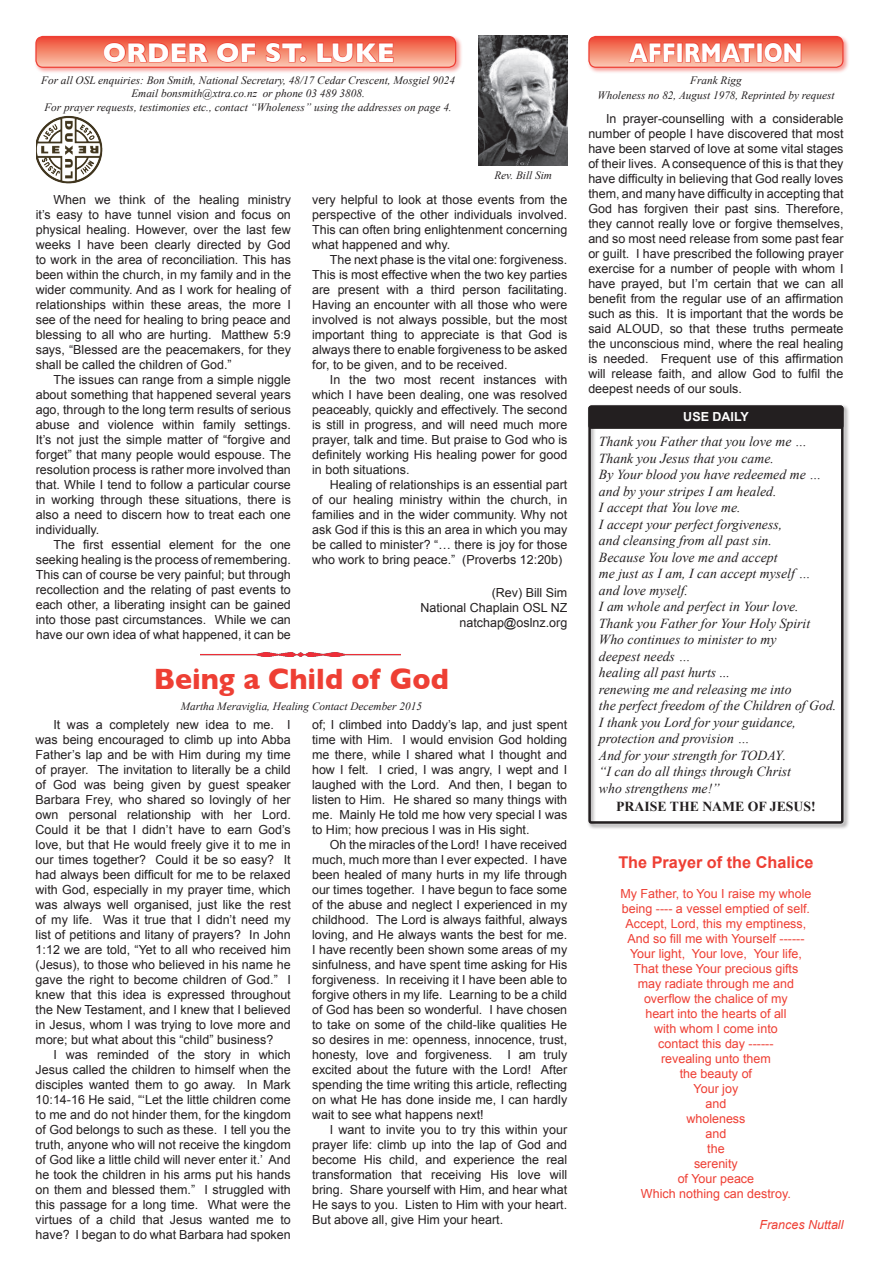
<style>
.page{position:relative;width:879px;height:1276px;background:#fff}
.page>*{position:absolute;margin:0;border:0;box-sizing:border-box;transform-origin:0 0}
.t1{font:700 30px "Gill Sans";color:#ee3f34;scale:.95 1}
.t2{font:700 27.5px "Gill Sans";color:#fff}
.t3{font:700 27.5px "Gill Sans";color:#fff;scale:.81 1}
.t4{font:700 16.25px "Arial";color:#ee3f34}
.t5{font:italic 13.75px/16.5px "Times New Roman";color:#231f20}
.t6{font:700 13.75px "Times New Roman";color:#231f20}
.t7{font:12.5px/15px "Arial";color:#231f20;text-align:justify}
.t8{font:12.5px/15px "Arial";color:#ee3f34;text-align:center}
.t9{font:italic 12.5px "Arial";color:#ee3f34}
.t10{font:700 12.5px "Arial";color:#fff}
.t11{font:italic 11.25px/13.5px "Times New Roman";color:#231f20;text-align:center}
</style>
<div class="page">
<img style="left:36px;top:116px;width:67px;height:67px">
<img style="left:478px;top:35px;width:89px;height:130px">
<div style="left:34px;top:34px;width:428px;height:40px;background:#ee3f34;opacity:.5"></div>
<div style="left:35px;top:36px;width:421px;height:32px;border:1px solid #ee3f34;border-radius:7px"></div>
<svg style="left:36px;top:37px;width:420px;height:30px;background:#f37d67"></svg>
<div style="left:587px;top:34px;width:263px;height:40px;background:#ee3f34;opacity:.5"></div>
<div style="left:588px;top:36px;width:255px;height:32px;border:1px solid #ee3f34;border-radius:7px"></div>
<svg style="left:589px;top:37px;width:254px;height:30px;background:#f37b66"></svg>
<img style="left:201px;top:652px;width:200px;height:5px">
<div style="left:587px;top:404px;width:263px;height:426px;background:#231f20;opacity:.5"></div>
<div style="left:588px;top:405px;width:255px;height:418px;border:2px solid #231f20;border-radius:2px"></div>
<h2 class="t2" style="left:103px;top:31px;width:293px">ORDER OF ST. LUKE</h2>
<h2 class="t3" style="left:629px;top:31px;width:215px">AFFIRMATION</h2>
<p class="t11" style="left:41px;top:73px;width:415px">For all OSL enquiries: Bon Smith, National Secretary, 48/17 Cedar Crescent, Mosgiel 9024<br>Email bonsmith@xtra.co.nz or phone 03 489 3808.<br>For prayer requests, testimonies etc., contact “Wholeness” using the addresses on page 4.</p>
<p class="t11" style="left:494px;top:169px;width:59px">Rev. Bill Sim</p>
<p class="t7" style="left:36px;top:192px;width:257px;text-indent:18px">When we think of the healing ministry it’s easy to have tunnel vision and focus on physical healing. However, over the last few weeks I have been clearly directed by God to work in the area of reconciliation. This has been within the church, in my family and in the wider community. And as I work for healing of relationships within these areas, the more I see of the need for healing to bring peace and blessing to all who are hurting. Matthew 5:9 says, “Blessed are the peacemakers, for they shall be called the children of God.”</p>
<p class="t7" style="left:36px;top:372px;width:257px;text-indent:18px">The issues can range from a simple niggle about something that happened several years ago, through to the long term results of serious abuse and violence within family settings.<br>It’s not just the simple matter of “forgive and forget” that many people would espouse. The resolution process is rather more involved than that. While I tend to follow a particular course in working through these situations, there is also a need to discern how to treat each one individually.</p>
<p class="t7" style="left:36px;top:537px;width:257px;text-indent:18px">The first essential element for the one seeking healing is the process of remembering.<br>This can of course be very painful; but through recollection and the relating of past events to each other, a liberating insight can be gained into those past circumstances. While we can have our own idea of what happened, it can be</p>
<p class="t7" style="left:312px;top:192px;width:257px">very helpful to look at those events from the perspective of the other individuals involved.<br>This can often bring enlightenment concerning what happened and why.</p>
<p class="t7" style="left:312px;top:252px;width:257px;text-indent:18px">The next phase is the vital one: forgiveness.<br>This is most effective when the two key parties are present with a third person facilitating.<br>Having an encounter with all those who were involved is not always possible, but the most important thing to appreciate is that God is always there to enable forgiveness to be asked for, to be given, and to be received.</p>
<p class="t7" style="left:312px;top:372px;width:257px;text-indent:18px">In the two most recent instances with which I have been dealing, one was resolved peaceably, quickly and effectively. The second is still in progress, and will need much more prayer, talk and time. But praise to God who is definitely working His healing power for good in both situations.</p>
<p class="t7" style="left:312px;top:477px;width:257px;text-indent:18px">Healing of relationships is an essential part of our healing ministry within the church, in families and in the wider community. Why not ask God if this is this an area in which you may be called to minister? “… there is joy for those who work to bring peace.” (Proverbs 12:20b)</p>
<p class="t7" style="left:420px;top:585px;width:148px;text-align:right">(Rev) Bill Sim<br>National Chaplain OSL NZ natchap@oslnz.org</p>
<h1 class="t1" style="left:154px;top:655px;width:312px">Being a Child of God</h1>
<p class="t11" style="left:181px;top:699px;width:243px">Martha Meraviglia, Healing Contact December 2015</p>
<p class="t7" style="left:36px;top:717px;width:257px;text-indent:18px">It was a completely new idea to me. I was being encouraged to climb up into Abba Father’s lap and be with Him during my time of prayer. The invitation to literally be a child of God was being given by guest speaker Barbara Frey, who shared so lovingly of her own personal relationship with her Lord.<br>Could it be that I didn’t have to earn God’s love, but that He would freely give it to me in our times together? Could it be so easy? It had always been difficult for me to be relaxed with God, especially in my prayer time, which was always well organised, just like the rest of my life. Was it true that I didn’t need my list of petitions and litany of prayers? In John 1:12 we are told, “Yet to all who received him (Jesus), to those who believed in his name he gave the right to become children of God.” I knew that this idea is expressed throughout the New Testament, and I knew that I believed in Jesus, whom I was trying to love more and more; but what about this “child” business?</p>
<p class="t7" style="left:36px;top:1047px;width:257px;text-indent:18px">I was reminded of the story in which Jesus called the children to himself when the disciples wanted them to go away. In Mark 10:14-16 He said, “‘Let the little children come to me and do not hinder them, for the kingdom of God belongs to such as these. I tell you the truth, anyone who will not receive the kingdom of God like a little child will never enter it.’ And he took the children in his arms put his hands on them and blessed them.” I struggled with this passage for a long time. What were the virtues of a child that Jesus wanted me to have? I began to do what Barbara had spoken</p>
<p class="t7" style="left:312px;top:717px;width:257px">of; I climbed into Daddy’s lap, and just spent time with Him. I would envision God holding me there, while I shared what I thought and how I felt. I cried, I was angry, I wept and I laughed with the Lord. And then, I began to listen to Him. He shared so many things with me. Mainly He told me how very special I was to Him; how precious I was in His sight.</p>
<p class="t7" style="left:312px;top:837px;width:257px;text-indent:18px">Oh the miracles of the Lord! I have received much, much more than I ever expected. I have been healed of many hurts in my life through our times together. I have begun to face some of the abuse and neglect I experienced in my childhood. The Lord is always faithful, always loving, and He always wants the best for me.<br>I have recently been shown some areas of my sinfulness, and have spent time asking for His forgiveness. In receiving it I have been able to forgive others in my life. Learning to be a child of God has been so wonderful. I have chosen to take on some of the child-like qualities He so desires in me: openness, innocence, trust, honesty, love and forgiveness. I am truly excited about the future with the Lord! After spending the time writing this article, reflecting on what He has done inside me, I can hardly wait to see what happens next!</p>
<p class="t7" style="left:312px;top:1122px;width:257px;text-indent:18px">I want to invite you to try this within your prayer life: climb up into the lap of God and become His child, and experience the real transformation that receiving His love will bring. Share yourself with Him, and hear what He says to you. Listen to Him with your heart.<br>But above all, give Him your heart.</p>
<p class="t11" style="left:597px;top:73px;width:239px;line-height:15px">Frank Rigg<br>Wholeness no 82, August 1978, Reprinted by request</p>
<p class="t7" style="left:588px;top:111px;width:257px;text-indent:18px">In prayer-counselling with a considerable number of people I have discovered that most have been starved of love at some vital stages of their lives. A consequence of this is that they have difficulty in believing that God really loves them, and many have difficulty in accepting that God has forgiven their past sins. Therefore, they cannot really love or forgive themselves, and so most need release from some past fear or guilt. I have prescribed the following prayer exercise for a number of people with whom I have prayed, but I’m certain that we can all benefit from the regular use of an affirmation such as this. It is important that the words be said ALOUD, so that these truths permeate the unconscious mind, where the real healing is needed. Frequent use of this affirmation will release faith, and allow God to fulfil the deepest needs of our souls.</p>
<p class="t10" style="left:683px;top:408px;width:67px">USE DAILY</p>
<p class="t5" style="left:599px;top:433px;width:239px">Thank you Father that you love me …<br>Thank you Jesus that you came.<br>By Your blood you have redeemed me … and by your stripes I am healed.<br>I accept that You love me.<br>I accept your perfect forgiveness,<br>and cleansing from all past sin.<br>Because You love me and accept<br>me just as I am, I can accept myself …<br>and love myself.<br>I am whole and perfect in Your love.<br>Thank you Father for Your Holy Spirit<br>Who continues to minister to my<br>deepest needs …<br>healing all past hurts ...<br>renewing me and releasing me into<br>the perfect freedom of the Children of God.<br>I thank you Lord for your guidance, protection and provision …<br>And for your strength for TODAY.<br>“I can do all things through Christ<br>who strengthens me!”</p>
<p class="t6" style="left:616px;top:797px;width:201px">PRAISE THE NAME OF JESUS!</p>
<h3 class="t4" style="left:618px;top:852px;width:197px">The Prayer of the Chalice</h3>
<p class="t8" style="left:620px;top:886px;width:193px">My Father, to You I raise my whole being ---- a vessel emptied of self.<br>Accept, Lord, this my emptiness,<br>And so fill me with Yourself ------<br>Your light, Your love, Your life,<br>That these Your precious gifts may radiate through me and overflow the chalice of my<br>heart into the hearts of all<br>with whom I come into<br>contact this day ------<br>revealing unto them<br>the beauty of<br>Your joy<br>and<br>wholeness<br>and<br>the<br>serenity<br>of Your peace<br>Which nothing can destroy.</p>
<p class="t9" style="left:759px;top:1216px;width:86px">Frances Nuttall</p>
</div>
